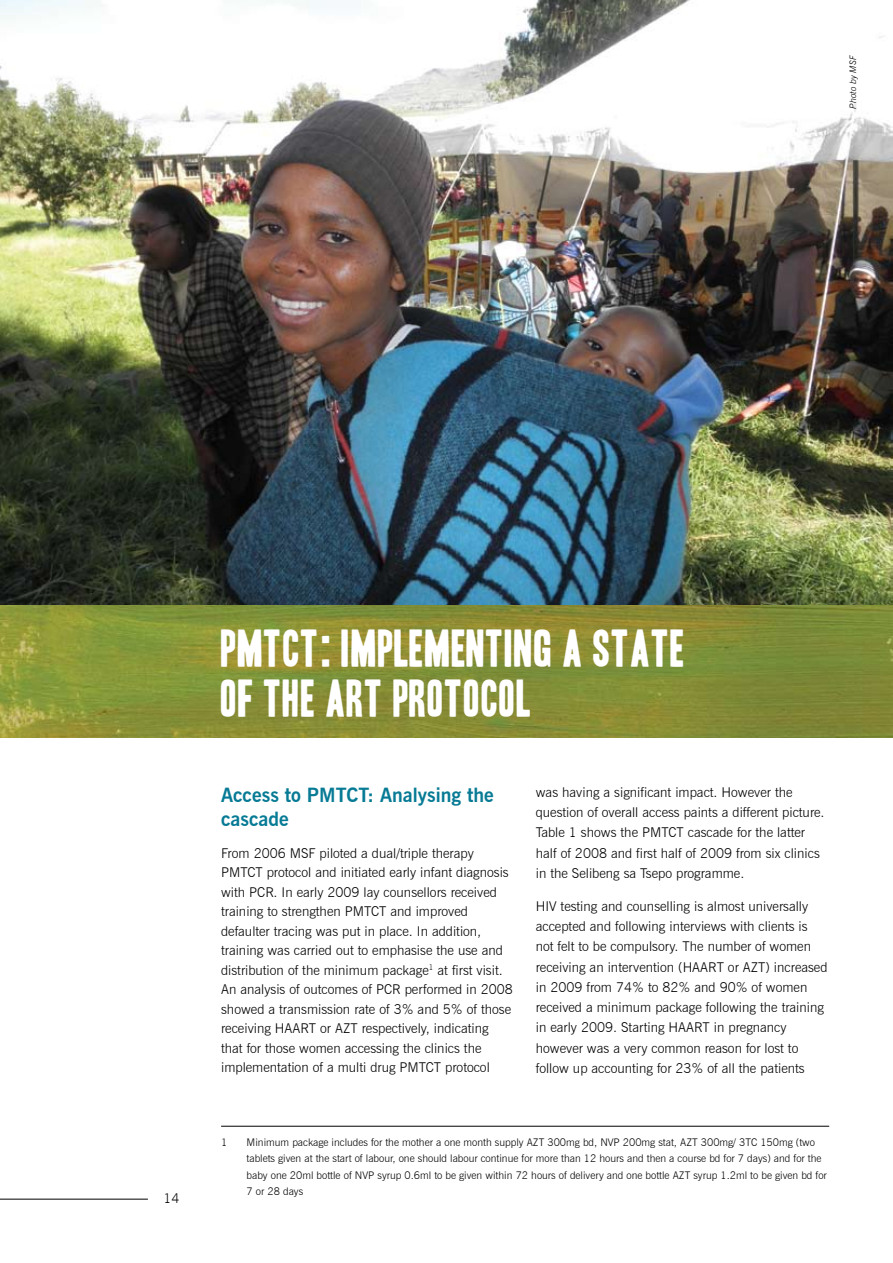
<style>
.page{position:relative;width:893px;height:1263px;background:#fff}
.page>*{position:absolute;margin:0;border:0;box-sizing:border-box;transform-origin:0 0}
.t1{font:45px/49.5px "Headline One HPLHS";letter-spacing:.025em;color:#fff}
.t2{font:700 19.5px/24px "News Gothic BT";color:#077a95}
.t3{font:300 13.5px/20.2px "News Gothic BT";color:#000}
.t4{font:300 10.5px/16.5px "News Gothic BT";color:#000}
.t5{font:italic 300 9px "News Gothic BT";color:#000}
</style>
<div class="page">
<hr style="left:0;top:1199px;width:148px;height:1px;background:#000">
<img style="left:0;top:605px;width:893px;height:132px">
<img style="left:0;top:0;width:893px;height:605px">
<hr style="left:221px;top:1126px;width:608px;height:1px;background:#000">
<p class="t5" style="left:847px;top:109px;width:55px;rotate:-90deg">Photo by MSF</p>
<p class="t3" style="left:164px;top:1187px;width:18px">14</p>
<h1 class="t1" style="left:221px;top:625px;width:465px">PMTCT: IMPLEMENTING A STATE<br>OF THE ART PROTOCOL</h1>
<h2 class="t2" style="left:221px;top:782px;width:274px">Access to PMTCT: Analysing the cascade</h2>
<p class="t3" style="left:221px;top:843px;width:293px;line-height:19.5px">From 2006 MSF piloted a dual/triple therapy PMTCT protocol and initiated early infant diagnosis with PCR. In early 2009 lay counsellors received training to strengthen PMTCT and improved defaulter tracing was put in place. In addition, training was carried out to emphasise the use and distribution of the minimum package<sup>1</sup> at first visit.<br>An analysis of outcomes of PCR performed in 2008 showed a transmission rate of 3% and 5% of those receiving HAART or AZT respectively, indicating that for those women accessing the clinics the implementation of a multi drug PMTCT protocol</p>
<p class="t3" style="left:536px;top:782px;width:290px">was having a significant impact. However the question of overall access paints a different picture.<br>Table 1 shows the PMTCT cascade for the latter half of 2008 and first half of 2009 from six clinics in the Selibeng sa Tsepo programme.</p>
<p class="t3" style="left:536px;top:896px;width:293px">HIV testing and counselling is almost universally accepted and following interviews with clients is not felt to be compulsory. The number of women receiving an intervention (HAART or AZT) increased in 2009 from 74% to 82% and 90% of women received a minimum package following the training in early 2009. Starting HAART in pregnancy however was a very common reason for lost to follow up accounting for 23% of all the patients</p>
<p class="t4" style="left:221px;top:1134px;width:8px">1</p>
<p class="t4" style="left:247px;top:1134px;width:582px">Minimum package includes for the mother a one month supply AZT 300mg bd, NVP 200mg stat, AZT 300mg/ 3TC 150mg (two tablets given at the start of labour, one should labour continue for more than 12 hours and then a course bd for 7 days) and for the baby one 20ml bottle of NVP syrup 0.6ml to be given within 72 hours of delivery and one bottle AZT syrup 1.2ml to be given bd for 7 or 28 days</p>
</div>
